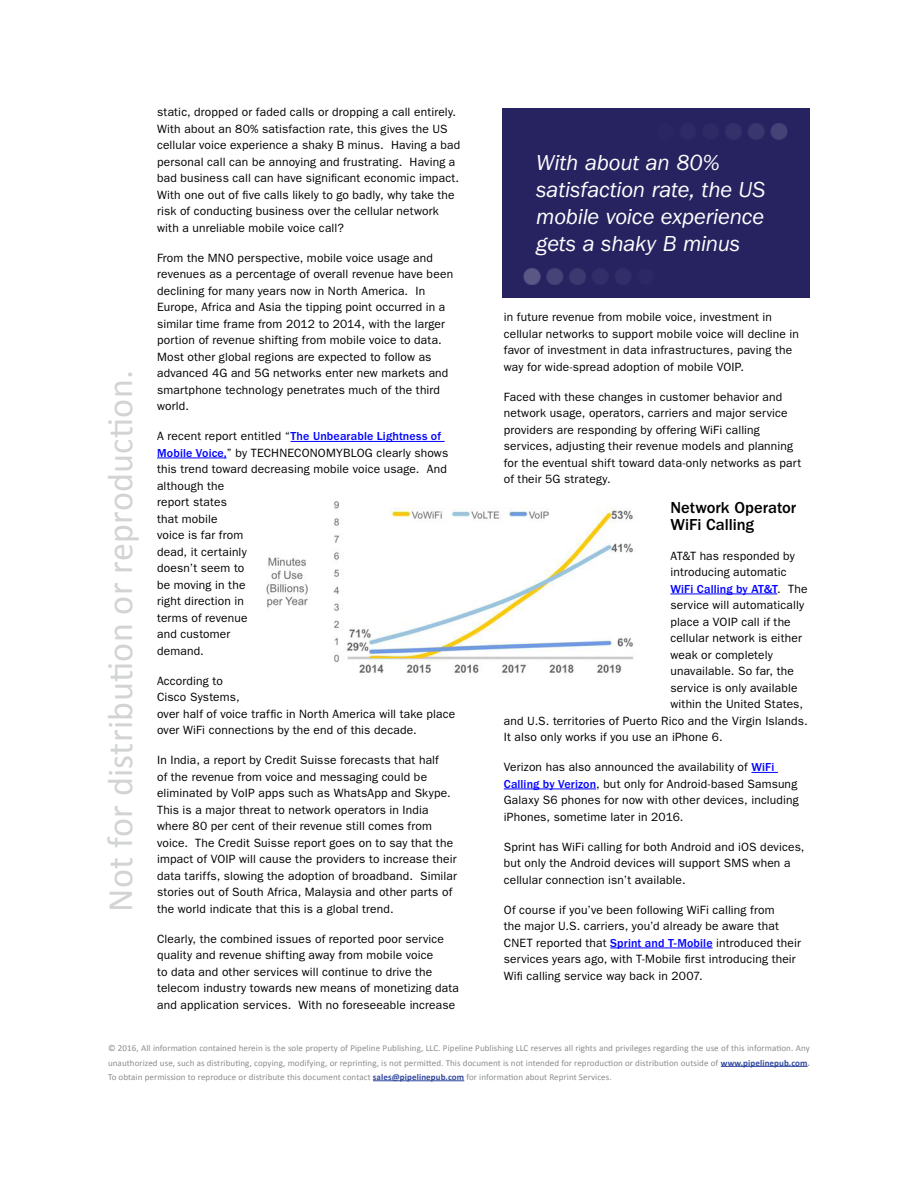
<style>
.page{position:relative;width:918px;height:1188px;background:#fff}
.page>*{position:absolute;margin:0;border:0;box-sizing:border-box;transform-origin:0 0}
.t1{font:36px "Calibri";letter-spacing:.01em;color:#d1d3d4}
.t2{font:italic 22.5px/27px "ITC Franklin Gothic Std";letter-spacing:-.01em;color:#fff}
.t3{font:500 16.5px/16.5px "ITC Franklin Gothic Std";color:#000}
.t4{font:12px/16.5px "ITC Franklin Gothic Std";letter-spacing:.015em;color:#000}
.t5{font:500 12px "ITC Franklin Gothic Std";letter-spacing:.01em;color:#00f}
.t6{font:9px/14.4px "Calibri";letter-spacing:.01em;color:#8a8c8e;text-align:justify}
.s1{font-weight:500;color:#00f}
.s2{font-weight:400;color:#000}
.s3{font-weight:700;color:#32499e}
.s4{font-weight:700}
</style>
<div class="page">
<hr style="left:721px;top:1066px;width:87px;height:1px;background:#32499e">
<hr style="left:373px;top:1080px;width:91px;height:1px;background:#32499e">
<hr style="left:291px;top:441px;width:154px;height:1px;background:#00f">
<hr style="left:157px;top:458px;width:70px;height:1px;background:#00f">
<hr style="left:670px;top:594px;width:107px;height:1px;background:#00f">
<svg style="left:751px;top:772px;width:27px;height:1px"></svg>
<hr style="left:504px;top:789px;width:92px;height:1px;background:#00f">
<hr style="left:610px;top:948px;width:103px;height:1px;background:#00f">
<div style="left:502px;top:108px;width:307px;height:190px;background:#272360"></div>
<img style="left:267px;top:501px;width:367px;height:173px">
<h1 class="t1" style="left:98px;top:912px;width:543px;rotate:-90deg">Not for distribution or reproduction.</h1>
<p class="t4" style="left:157px;top:104px;width:305px">static, dropped or faded calls or dropping a call entirely.<br>With about an 80% satisfaction rate, this gives the US cellular voice experience a shaky B minus. Having a bad personal call can be annoying and frustrating. Having a bad business call can have significant economic impact.<br>With one out of five calls likely to go badly, why take the risk of conducting business over the cellular network with a unreliable mobile voice call?</p>
<p class="t4" style="left:157px;top:249px;width:298px">From the MNO perspective, mobile voice usage and revenues as a percentage of overall revenue have been declining for many years now in North America. In Europe, Africa and Asia the tipping point occurred in a similar time frame from 2012 to 2014, with the larger portion of revenue shifting from mobile voice to data.<br>Most other global regions are expected to follow as advanced 4G and 5G networks enter new markets and smartphone technology penetrates much of the third world.</p>
<p class="t4" style="left:157px;top:428px;width:293px">A recent report entitled “<span class="s1">The Unbearable Lightness of<br>Mobile Voice,</span>” by TECHNECONOMYBLOG clearly shows this trend toward decreasing mobile voice usage. And although the<br>report states<br>that mobile<br>voice is far from<br>dead, it certainly<br>doesn’t seem to<br>be moving in the<br>right direction in<br>terms of revenue<br>and customer<br>demand.</p>
<p class="t4" style="left:157px;top:672px;width:300px">According to<br>Cisco Systems,<br>over half of voice traffic in North America will take place over WiFi connections by the end of this decade.</p>
<p class="t4" style="left:157px;top:752px;width:301px">In India, a report by Credit Suisse forecasts that half<br>of the revenue from voice and messaging could be eliminated by VoIP apps such as WhatsApp and Skype.<br>This is a major threat to network operators in India where 80 per cent of their revenue still comes from voice. The Credit Suisse report goes on to say that the impact of VOIP will cause the providers to increase their data tariffs, slowing the adoption of broadband. Similar stories out of South Africa, Malaysia and other parts of the world indicate that this is a global trend.</p>
<p class="t4" style="left:157px;top:930px;width:303px">Clearly, the combined issues of reported poor service quality and revenue shifting away from mobile voice<br>to data and other services will continue to drive the telecom industry towards new means of monetizing data and application services. With no foreseeable increase</p>
<h2 class="t2" style="left:536px;top:150px;width:231px">With about an 80% satisfaction rate, the US mobile voice experience gets a shaky B minus</h2>
<p class="t4" style="left:504px;top:309px;width:297px">in future revenue from mobile voice, investment in cellular networks to support mobile voice will decline in favor of investment in data infrastructures, paving the way for wide-spread adoption of mobile VOIP.</p>
<p class="t4" style="left:504px;top:388px;width:299px">Faced with these changes in customer behavior and network usage, operators, carriers and major service providers are responding by offering WiFi calling services, adjusting their revenue models and planning for the eventual shift toward data-only networks as part of their 5G strategy.</p>
<h3 class="t3" style="left:670px;top:500px;width:128px">Network Operator<br>WiFi Calling</h3>
<p class="t4" style="left:670px;top:547px;width:126px">AT&amp;T has responded by</p>
<p class="t4" style="left:670px;top:564px;width:118px">introducing automatic</p>
<p class="t5" style="left:670px;top:582px;width:139px">WiFi Calling by AT&amp;T<span class="s2">. The</span></p>
<p class="t4" style="left:670px;top:597px;width:135px">service will automatically</p>
<p class="t4" style="left:670px;top:613px;width:122px">place a VOIP call if the</p>
<p class="t4" style="left:670px;top:630px;width:133px">cellular network is either</p>
<p class="t4" style="left:670px;top:646px;width:104px">weak or completely</p>
<p class="t4" style="left:670px;top:663px;width:125px">unavailable. So far, the</p>
<p class="t4" style="left:670px;top:679px;width:129px">service is only available</p>
<p class="t4" style="left:670px;top:696px;width:134px">within the United States,</p>
<p class="t4" style="left:504px;top:712px;width:305px">and U.S. territories of Puerto Rico and the Virgin Islands.</p>
<p class="t4" style="left:504px;top:729px;width:221px">It also only works if you use an iPhone 6.</p>
<p class="t4" style="left:504px;top:759px;width:297px">Verizon has also announced the availability of <span class="s1">WiFi Calling by Verizon</span>, but only for Android-based Samsung Galaxy S6 phones for now with other devices, including iPhones, sometime later in 2016.</p>
<p class="t4" style="left:504px;top:838px;width:302px">Sprint has WiFi calling for both Android and iOS devices, but only the Android devices will support SMS when a cellular connection isn’t available.</p>
<p class="t4" style="left:504px;top:901px;width:299px">Of course if you’ve been following WiFi calling from<br>the major U.S. carriers, you’d already be aware that CNET reported that <span class="s1">Sprint and T-Mobile</span> introduced their services years ago, with T-Mobile first introducing their Wifi calling service way back in 2007.</p>
<p class="t6" style="left:108px;top:1041px;width:704px">© 2016, All information contained herein is the sole property of Pipeline Publishing, LLC. Pipeline Publishing LLC reserves all rights and privileges regarding the use of this information. Any unauthorized use, such as distributing, copying, modifying, or reprinting, is not permitted. This document is not intended for reproduction or distribution outside of <span class="s3">www.pipelinepub.com</span><span class="s4">.<br></span>To obtain permission to reproduce or distribute this document contact <span class="s3">sales@pipelinepub.com</span> for information about Reprint Services.</p>
</div>
